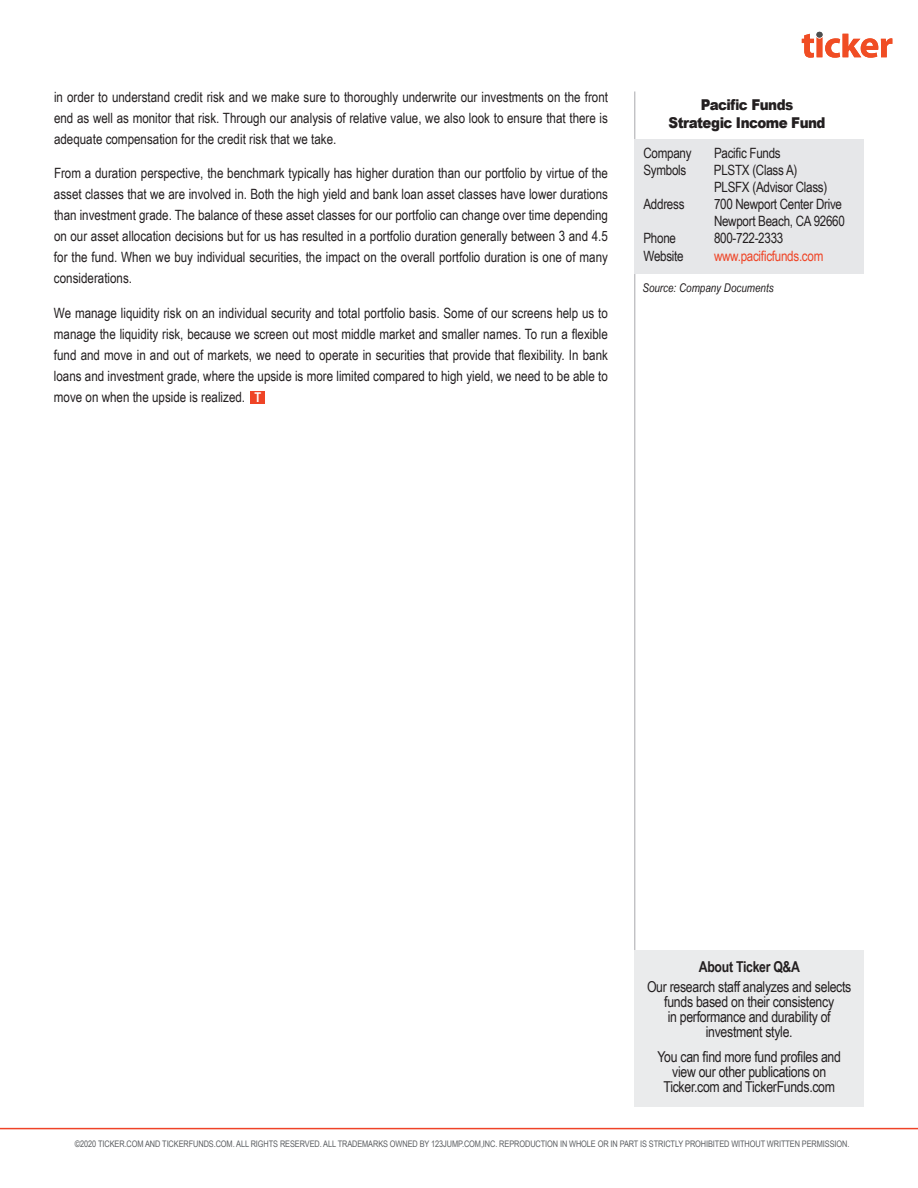
<style>
.page{position:relative;width:918px;height:1188px;background:#fff}
.page>*{position:absolute;margin:0;border:0;box-sizing:border-box;transform-origin:0 0}
.t1{font:15px/15px "Arial Narrow";letter-spacing:-.02em;color:#231f20;text-align:center}
.t2{font:900 15px/18px "Arial";letter-spacing:-.04em;color:#231f20;text-align:center;scale:.9 1}
.t3{font:700 15px "Arial Narrow";letter-spacing:-.02em;color:#231f20}
.t4{font:14.25px/17.1px "Arial Narrow";letter-spacing:-.02em;color:#231f20}
.t5{font:14.25px "Arial Narrow";letter-spacing:-.02em;color:#ef4426}
.t6{font:14.1px/21px "Arial Narrow";color:#231f20;text-align:justify}
.t7{font:italic 12px "Arial Narrow";color:#231f20}
.t8{font:9px "Arial Narrow";letter-spacing:-.01em;color:#5a5d60}
.s1{font-weight:700;font-size:13.5px;color:#fff}
</style>
<div class="page">
<svg style="left:802px;top:34px;width:90px;height:24px"></svg>
<div style="left:816px;top:32px;width:7px;height:6px;background:#4d4e4e;border-radius:50%"></div>
<hr style="left:0;top:1128px;width:918px;height:1px;background:#ef4227">
<div style="left:250px;top:391px;width:14px;height:12px;background:#ef4426"></div>
<hr style="left:635px;top:92px;width:1px;height:1014px;background:#a8a9ad">
<div style="left:635px;top:950px;width:229px;height:156px;background:#eaebec"></div>
<div style="left:634px;top:139px;width:230px;height:134px;background:#e6e7e9"></div>
<p class="t6" style="left:54px;top:86px;width:556px">in order to understand credit risk and we make sure to thoroughly underwrite our investments on the front end as well as monitor that risk. Through our analysis of relative value, we also look to ensure that there is adequate compensation for the credit risk that we take.</p>
<p class="t6" style="left:54px;top:162px;width:556px">From a duration perspective, the benchmark typically has higher duration than our portfolio by virtue of the asset classes that we are involved in. Both the high yield and bank loan asset classes have lower durations than investment grade. The balance of these asset classes for our portfolio can change over time depending on our asset allocation decisions but for us has resulted in a portfolio duration generally between 3 and 4.5 for the fund. When we buy individual securities, the impact on the overall portfolio duration is one of many considerations.</p>
<p class="t6" style="left:54px;top:302px;width:556px">We manage liquidity risk on an individual security and total portfolio basis. Some of our screens help us to manage the liquidity risk, because we screen out most middle market and smaller names. To run a flexible fund and move in and out of markets, we need to operate in securities that provide that flexibility. In bank loans and investment grade, where the upside is more limited compared to high yield, we need to be able to move on when the upside is realized. <span class="s1">T</span></p>
<p class="t2" style="left:669px;top:95px;width:176px">Pacific Funds<br>Strategic Income Fund</p>
<p class="t4" style="left:644px;top:144px;width:50px">Company</p>
<p class="t4" style="left:714px;top:144px;width:68px">Pacific Funds</p>
<p class="t4" style="left:644px;top:161px;width:44px">Symbols</p>
<p class="t4" style="left:714px;top:161px;width:115px">PLSTX (Class A)<br>PLSFX (Advisor Class)</p>
<p class="t4" style="left:644px;top:195px;width:43px">Address</p>
<p class="t4" style="left:714px;top:195px;width:132px">700 Newport Center Drive<br>Newport Beach, CA 92660</p>
<p class="t4" style="left:644px;top:229px;width:34px">Phone</p>
<p class="t4" style="left:714px;top:229px;width:71px">800-722-2333</p>
<p class="t4" style="left:644px;top:247px;width:42px">Website</p>
<p class="t5" style="left:714px;top:246px;width:111px">www.pacificfunds.com</p>
<p class="t7" style="left:642px;top:280px;width:133px">Source: Company Documents</p>
<p class="t3" style="left:699px;top:956px;width:103px">About Ticker Q&amp;A</p>
<p class="t1" style="left:647px;top:978px;width:206px">Our research staff analyzes and selects funds based on their consistency<br>in performance and durability of investment style.</p>
<p class="t1" style="left:658px;top:1049px;width:185px">You can find more fund profiles and view our other publications on<br>Ticker.com and TickerFunds.com</p>
<p class="t8" style="left:75px;top:1137px;width:776px">©2020 TICKER.COM AND TICKERFUNDS.COM. ALL RIGHTS RESERVED. ALL TRADEMARKS OWNED BY 123JUMP.COM,INC. REPRODUCTION IN WHOLE OR IN PART IS STRICTLY PROHIBITED WITHOUT WRITTEN PERMISSION.</p>
</div>
